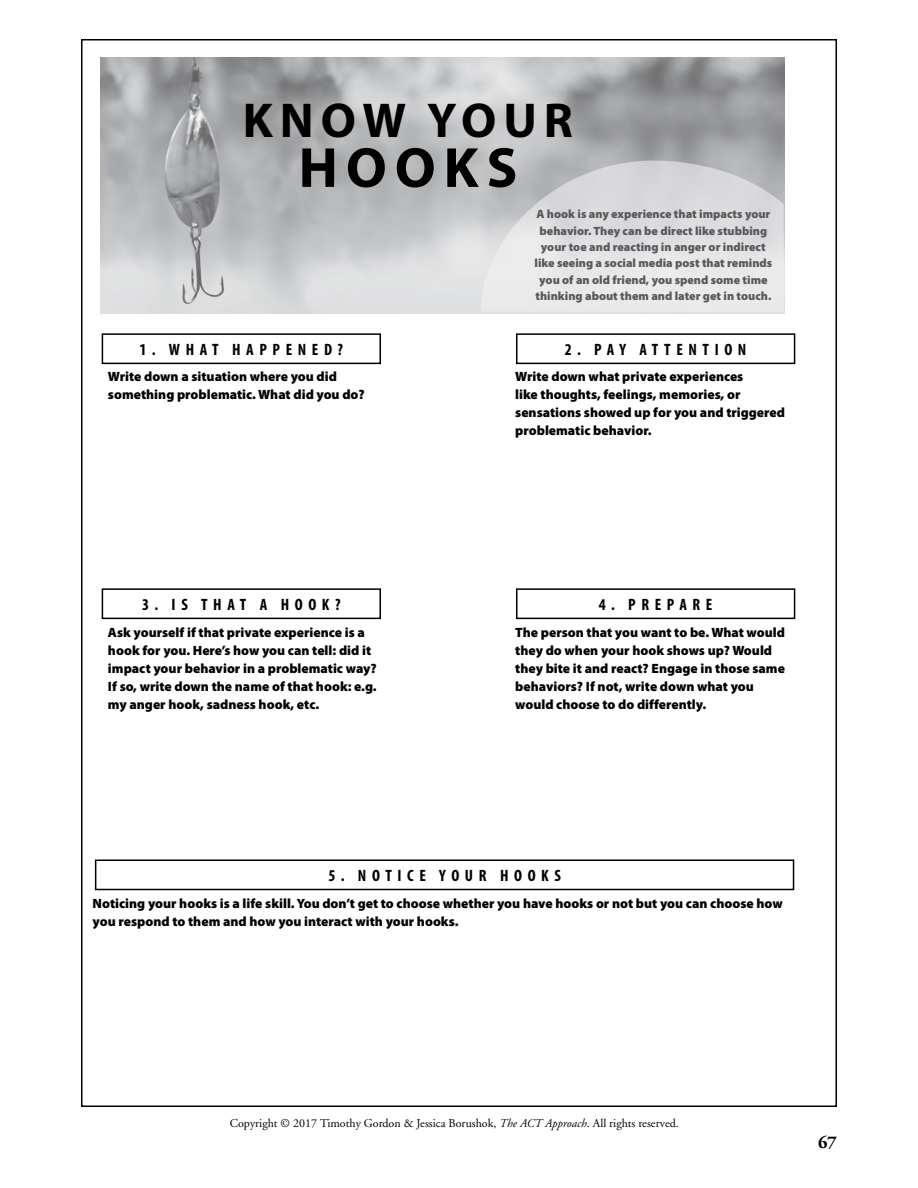
<style>
.page{position:relative;width:918px;height:1188px;background:#fff}
.page>*{position:absolute;margin:0;border:0;box-sizing:border-box;transform-origin:0 0}
.t1{font:700 57px "Myriad Pro";letter-spacing:.14em;color:#000}
.t2{font:700 49.2px "Myriad Pro";letter-spacing:.14em;color:#000}
.t3{font:700 18px "Adobe Garamond";color:#000}
.t4{font:700 condensed 16.5px "Myriad Pro";letter-spacing:.34em;color:#000}
.t5{font:900 13.5px/18px "Myriad Pro";color:#000}
.t6{font:900 12px/16.4px "Myriad Pro";color:#58595b;text-align:center}
.t7{font:12px "Adobe Garamond";color:#000}
.s1{font-style:italic}
</style>
<div class="page">
<img style="left:100px;top:57px;width:684px;height:257px">
<div style="left:95px;top:860px;width:699px;height:30px;border:2px solid #000"></div>
<div style="left:102px;top:333px;width:279px;height:31px;border:2px solid #000"></div>
<div style="left:102px;top:588px;width:279px;height:31px;border:2px solid #000"></div>
<div style="left:516px;top:333px;width:279px;height:31px;border:2px solid #000"></div>
<div style="left:516px;top:588px;width:279px;height:31px;border:2px solid #000"></div>
<svg style="left:481px;top:159px;width:303px;height:155px;background:#dadbdc"></svg>
<h2 class="t2" style="left:243px;top:89px;width:332px">KNOW YOUR</h2>
<h1 class="t1" style="left:299px;top:131px;width:220px">HOOKS</h1>
<p class="t6" style="left:535px;top:206px;width:239px">A hook is any experience that impacts your behavior. They can be direct like stubbing your toe and reacting in anger or indirect like seeing a social media post that reminds you of an old friend, you spend some time thinking about them and later get in touch.</p>
<p class="t4" style="left:140px;top:339px;width:205px">1. WHAT HAPPENED?</p>
<p class="t4" style="left:565px;top:339px;width:183px">2. PAY ATTENTION</p>
<p class="t5" style="left:108px;top:367px;width:258px">Write down a situation where you did something problematic. What did you do?</p>
<p class="t5" style="left:515px;top:367px;width:271px">Write down what private experiences<br>like thoughts, feelings, memories, or sensations showed up for you and triggered problematic behavior.</p>
<p class="t4" style="left:142px;top:594px;width:200px">3. IS THAT A HOOK?</p>
<p class="t4" style="left:599px;top:594px;width:115px">4. PREPARE</p>
<p class="t5" style="left:108px;top:623px;width:270px">Ask yourself if that private experience is a hook for you. Here’s how you can tell: did it impact your behavior in a problematic way?<br>If so, write down the name of that hook: e.g. my anger hook, sadness hook, etc.</p>
<p class="t5" style="left:515px;top:623px;width:271px">The person that you want to be. What would they do when your hook shows up? Would they bite it and react? Engage in those same behaviors? If not, write down what you would choose to do differently.</p>
<p class="t4" style="left:328px;top:865px;width:234px">5. NOTICE YOUR HOOKS</p>
<p class="t5" style="left:93px;top:894px;width:692px">Noticing your hooks is a life skill. You don’t get to choose whether you have hooks or not but you can choose how you respond to them and how you interact with your hooks.</p>
<p class="t7" style="left:230px;top:1117px;width:451px">Copyright © 2017 Timothy Gordon &amp; Jessica Borushok, <span class="s1">The ACT Approach</span>. All rights reserved.</p>
<h3 class="t3" style="left:818px;top:1132px;width:20px">67</h3>
</div>
